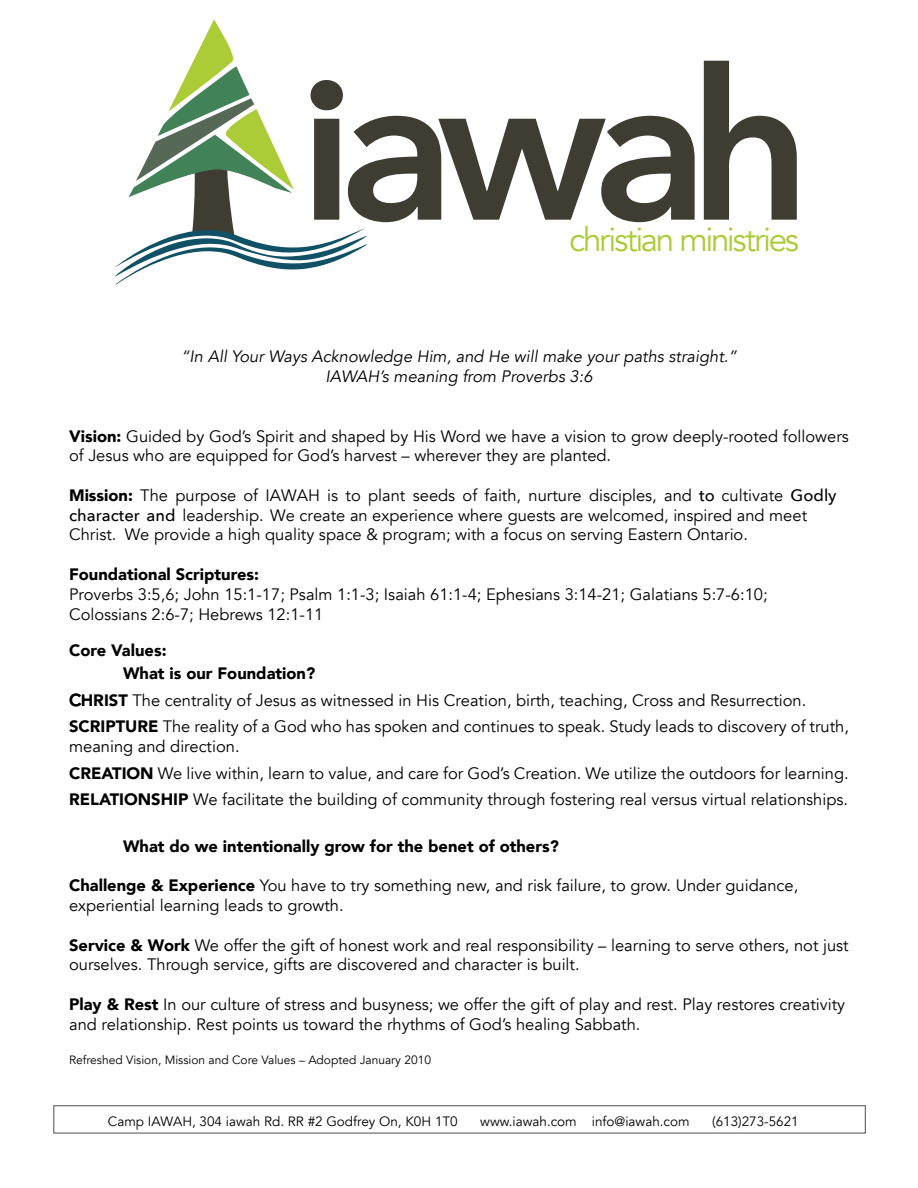
<style>
.page{position:relative;width:918px;height:1188px;background:#fff}
.page>*{position:absolute;margin:0;border:0;box-sizing:border-box;transform-origin:0 0}
.t1{font:33.45px "Avenir";letter-spacing:-.07em;color:#abcb37}
.t2{font:16.5px/19.8px "Avenir";color:#000}
.t3{font:900 16.5px/22.8px "Avenir";color:#000}
.t4{font:italic 16.5px/19.8px "Avenir";color:#000;text-align:center}
.t5{font:13.5px "Avenir";color:#000}
.t6{font:12px "Avenir";color:#000}
.s1{font-weight:900}
.s2{font-family:"Avenir Next";font-weight:500}
</style>
<div class="page">
<svg style="left:704px;top:61px;width:93px;height:159px"></svg>
<svg style="left:114px;top:20px;width:581px;height:265px"></svg>
<h1 class="t1" style="left:569px;top:220px;width:231px">christian ministries</h1>
<p class="t4" style="left:181px;top:347px;width:557px">“In All Your Ways Acknowledge Him, and He will make your paths straight.”<br>IAWAH’s meaning from Proverbs 3:6</p>
<p class="t2" style="left:69px;top:426px;width:781px"><span class="s1">Vision:</span> Guided by God’s Spirit and shaped by His Word we have a vision to grow deeply-rooted followers of Jesus who are equipped for God’s harvest – wherever they are planted.</p>
<p class="t2" style="left:69px;top:486px;width:769px"><span class="s1">Mission:</span> The purpose of IAWAH is to plant seeds of faith, nurture disciples, and <span class="s2">to</span> cultivate <span class="s2">Godly character and</span> leadership. We create an experience where guests are welcomed, inspired and meet<br>Christ. We provide a high quality space &amp; program; with a focus on serving Eastern Ontario.</p>
<p class="t3" style="left:69px;top:563px;width:192px">Foundational Scriptures:</p>
<p class="t2" style="left:69px;top:585px;width:700px">Proverbs 3:5,6; John 15:1-17; Psalm 1:1-3; Isaiah 61:1-4; Ephesians 3:14-21; Galatians 5:7-6:10;<br>Colossians 2:6-7; Hebrews 12:1-11</p>
<p class="t3" style="left:123px;top:639px;width:194px;text-indent:-54px">Core Values:<br>What is our Foundation?</p>
<p class="t2" style="left:69px;top:687px;width:781px;line-height:26.5px"><span class="s2">C</span><span class="s1">HRIST</span> The centrality of Jesus as witnessed in His Creation, birth, teaching, Cross and Resurrection.<br><span class="s1">SCRIPTURE</span> The reality of a God who has spoken and continues to speak. Study leads to discovery of truth,</p>
<p class="t2" style="left:69px;top:734px;width:781px;line-height:26.5px">meaning and direction.<br><span class="s1">CREATION</span> We live within, learn to value, and care for God’s Creation. We utilize the outdoors for learning.<br><span class="s1">RELATIONSHIP</span> We facilitate the building of community through fostering real versus virtual relationships.</p>
<p class="t3" style="left:123px;top:834px;width:437px">What do we intentionally grow for the benet of others?</p>
<p class="t2" style="left:69px;top:876px;width:731px"><span class="s1">Challenge &amp; Experience</span> You have to try something new, and risk failure, to grow. Under guidance, experiential learning leads to growth.</p>
<p class="t2" style="left:69px;top:935px;width:781px"><span class="s1">Service &amp; Work</span> We offer the gift of honest work and real responsibility – learning to serve others, not just ourselves. Through service, gifts are discovered and character is built.</p>
<p class="t2" style="left:69px;top:995px;width:778px"><span class="s1">Play &amp; Rest</span> In our culture of stress and busyness; we offer the gift of play and rest. Play restores creativity and relationship. Rest points us toward the rhythms of God’s healing Sabbath.</p>
<p class="t6" style="left:69px;top:1053px;width:363px">Refreshed Vision, Mission and Core Values – Adopted January 2010</p>
<p class="t5" style="left:108px;top:1113px;width:351px">Camp IAWAH, 304 iawah Rd. RR #2 Godfrey On, K0H 1T0</p>
<p class="t5" style="left:480px;top:1113px;width:211px">www.iawah.com info@iawah.com</p>
<p class="t5" style="left:712px;top:1113px;width:88px">(613)273-5621</p>
</div>
